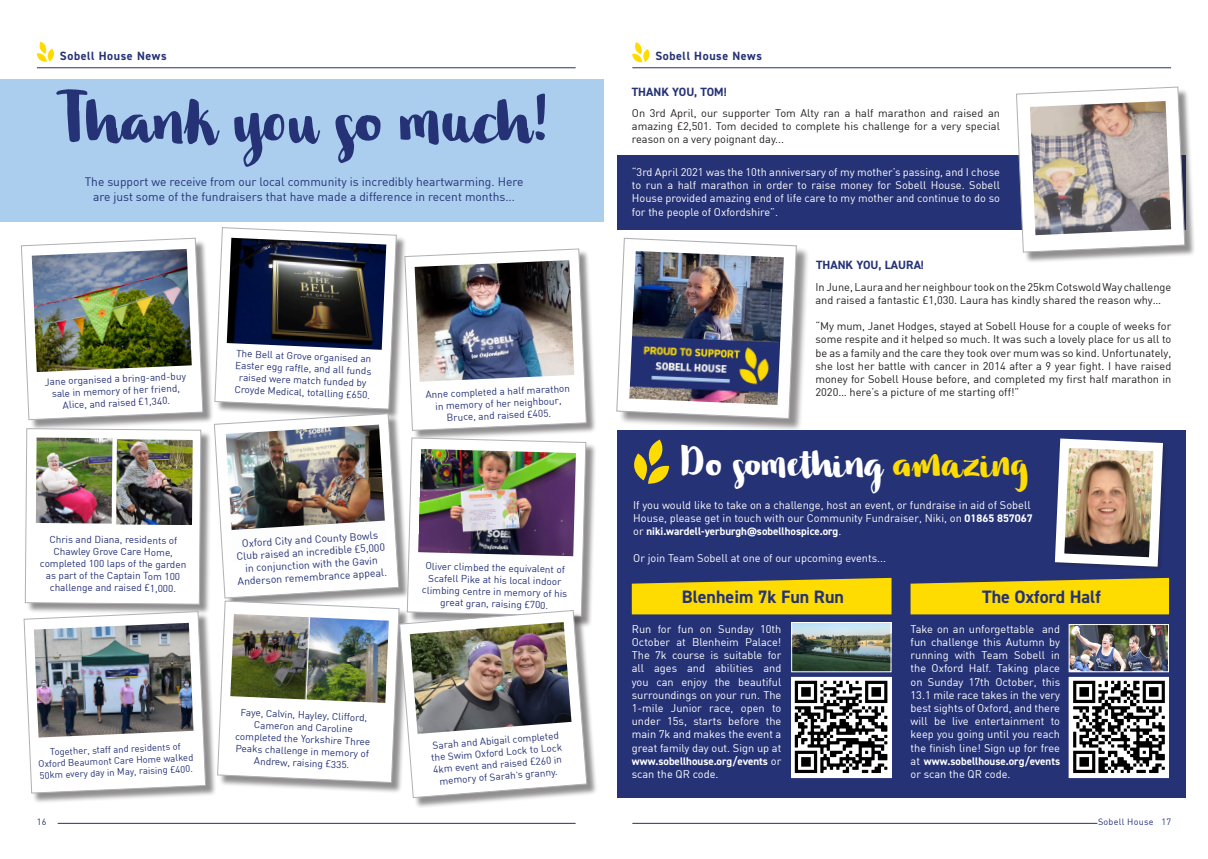
<style>
.page{position:relative;width:1208px;height:859px;background:#fff}
.page>*{position:absolute;margin:0;border:0;box-sizing:border-box;transform-origin:0 0}
.Body_Text{font:56px "Baltasar Dark";color:#253276}
.t1{font:34px "Baltasar Dark";color:#fff}
.Body_Text-2{font:700 18px "DIN2014";color:#253276}
.t2{font:12px/14.4px "DIN";color:#253276;text-align:center}
.t3{font:700 12px "DIN2014";letter-spacing:.05em;color:#253276}
.t4{font:700 12px "DIN2014";color:#253276}
.Body_Text-3{font:11px/13.2px "DIN";color:#fff;text-align:justify}
.t5{font:11px/13.2px "DIN";color:#231f20;text-align:justify}
.t6{font:700 11px "DIN2014";color:#fff}
.t7{font:10.5px/12.6px "DIN";color:#253276;text-align:center}
.t8{font:10px/12px "DIN";color:#253276;text-align:center}
.t9{font:9.5px/11.4px "DIN";color:#253276;text-align:center}
.t10{font:9px "DIN";letter-spacing:.03em;color:#253276}
.s1{color:#ffdc01}
.s2{font-family:"DIN2014";font-weight:700}
.s3{font-family:"DIN";font-weight:400}
</style>
<div class="page">
<hr style="left:58px;top:823px;width:517px;height:1px;background:#253276">
<hr style="left:632px;top:823px;width:465px;height:1px;background:#253276">
<div style="left:0;top:80px;width:604px;height:142px;background:#abcdee"></div>
<svg style="left:632px;top:42px;width:18px;height:21px"></svg>
<hr style="left:37px;top:68px;width:538px;height:1px;background:#253276">
<svg style="left:37px;top:42px;width:17px;height:20px"></svg>
<div style="left:617px;top:155px;width:568px;height:75px;background:#253276"></div>
<div style="left:618px;top:240px;width:192px;height:192px;background:#231f20;opacity:.5"></div>
<svg style="left:616px;top:237px;width:181px;height:183px"></svg>
<img style="left:629px;top:251px;width:155px;height:154px">
<div style="left:1017px;top:88px;width:179px;height:175px;background:#231f20;opacity:.5"></div>
<svg style="left:1016px;top:86px;width:169px;height:167px"></svg>
<img style="left:1029px;top:101px;width:142px;height:134px">
<div style="left:22px;top:239px;width:192px;height:192px;background:#231f20;opacity:.5"></div>
<svg style="left:21px;top:237px;width:183px;height:183px"></svg>
<img style="left:32px;top:249px;width:160px;height:123px">
<div style="left:406px;top:250px;width:191px;height:191px;background:#231f20;opacity:.5"></div>
<div style="left:26px;top:430px;width:186px;height:185px;background:#231f20;opacity:.5"></div>
<svg style="left:24px;top:428px;width:178px;height:177px"></svg>
<div style="left:408px;top:439px;width:189px;height:188px;background:#231f20;opacity:.5"></div>
<img style="left:36px;top:438px;width:76px;height:86px">
<div style="left:25px;top:613px;width:192px;height:191px;background:#231f20;opacity:.5"></div>
<svg style="left:23px;top:611px;width:183px;height:183px"></svg>
<img style="left:34px;top:623px;width:159px;height:114px">
<div style="left:400px;top:611px;width:198px;height:198px;background:#231f20;opacity:.5"></div>
<img style="left:213px;top:227px;width:375px;height:571px">
<img style="left:410px;top:622px;width:161px;height:112px">
<hr style="left:632px;top:68px;width:539px;height:1px;background:#253276">
<div style="left:617px;top:431px;width:568px;height:367px;background:#253276"></div>
<svg style="left:634px;top:440px;width:35px;height:44px"></svg>
<img style="left:1054px;top:438px;width:112px;height:131px">
<svg style="left:910px;top:578px;width:259px;height:36px;background:#edce0a"></svg>
<img style="left:1070px;top:626px;width:97px;height:44px">
<div style="left:1068px;top:624px;width:101px;height:48px;border:1px solid #fff"></div>
<svg style="left:632px;top:578px;width:259px;height:36px;background:#eece09"></svg>
<img style="left:793px;top:624px;width:96px;height:46px">
<div style="left:791px;top:622px;width:100px;height:50px;border:1px solid #fff"></div>
<img style="left:116px;top:439px;width:77px;height:86px">
<img style="left:793px;top:679px;width:96px;height:97px">
<div style="left:791px;top:677px;width:100px;height:101px;border:1px solid #fff"></div>
<img style="left:1070px;top:679px;width:97px;height:97px">
<div style="left:1068px;top:677px;width:101px;height:101px;border:1px solid #fff"></div>
<p class="t3" style="left:60px;top:48px;width:108px">Sobell House News</p>
<p class="t3" style="left:655px;top:48px;width:108px">Sobell House News</p>
<p class="Body_Text" style="left:58px;top:86px;width:493px">Thank you so much!</p>
<p class="t2" style="left:85px;top:174px;width:440px">The support we receive from our local community is incredibly heartwarming. Here are just some of the fundraisers that have made a difference in recent months...</p>
<p class="t8" style="left:44px;top:376px;width:143px;rotate:-3deg">Jane organised a bring-and-buy sale in memory of her friend,<br>Alice, and raised £1,340.</p>
<p class="t8" style="left:236px;top:346px;width:138px;rotate:3deg">The Bell at Grove organised an<br>Easter egg raffl e, and all funds raised were match funded by<br>Croyde Medical, totalling £650.</p>
<p class="t8" style="left:425px;top:389px;width:146px;rotate:-3deg">Anne completed a half marathon in memory of her neighbour,<br>Bruce, and raised £405.</p>
<p class="t8" style="left:41px;top:532px;width:148px;rotate:1deg">Chris and Diana, residents of<br>Chawley Grove Care Home, completed 100 laps of the garden as part of the Captain Tom 100 challenge and raised £1,000.</p>
<p class="t7" style="left:235px;top:537px;width:151px;rotate:-3deg">Oxford City and County Bowls<br>Club raised an incredible £5,000 in conjunction with the Gavin<br>Anderson remembrance appeal.</p>
<p class="t8" style="left:423px;top:559px;width:147px;rotate:2deg">Oliver climbed the equivalent of<br>Scafell Pike at his local indoor climbing centre in memory of his great gran, raising £700.</p>
<p class="t9" style="left:37px;top:747px;width:157px;rotate:-3deg">Together, staff and residents of<br>Oxford Beaumont Care Home walked<br>50km every day in May, raising £400.</p>
<p class="t8" style="left:237px;top:705px;width:136px;rotate:3deg">Faye, Calvin, Hayley, Clifford,<br>Cameron and Caroline completed the Yorkshire Three<br>Peaks challenge in memory of<br>Andrew, raising £335.</p>
<p class="t8" style="left:430px;top:740px;width:133px;rotate:-5deg">Sarah and Abigail completed the Swim Oxford Lock to Lock<br>4km event and raised £260 in memory of Sarah’s granny.</p>
<p class="t4" style="left:632px;top:84px;width:96px">THANK YOU, TOM!</p>
<p class="t5" style="left:632px;top:106px;width:369px">On 3rd April, our supporter Tom Alty ran a half marathon and raised an amazing £2,501. Tom decided to complete his challenge for a very special reason on a very poignant day...</p>
<p class="Body_Text-3" style="left:632px;top:165px;width:369px">“3rd April 2021 was the 10th anniversary of my mother’s passing, and I chose to run a half marathon in order to raise money for Sobell House. Sobell House provided amazing end of life care to my mother and continue to do so for the people of Oxfordshire”.</p>
<p class="t4" style="left:816px;top:257px;width:109px">THANK YOU, LAURA!</p>
<p class="t5" style="left:815px;top:280px;width:357px">In June, Laura and her neighbour took on the 25km Cotswold Way challenge and raised a fantastic £1,030. Laura has kindly shared the reason why…</p>
<p class="t5" style="left:815px;top:319px;width:357px">“My mum, Janet Hodges, stayed at Sobell House for a couple of weeks for some respite and it helped so much. It was such a lovely place for us all to be as a family and the care they took over mum was so kind. Unfortunately, she lost her battle with cancer in 2014 after a 9 year fight. I have raised money for Sobell House before, and completed my first half marathon in 2020… here’s a picture of me starting off!”</p>
<p class="t1" style="left:680px;top:442px;width:350px">Do something <span class="s1">amazing</span></p>
<p class="Body_Text-3" style="left:633px;top:498px;width:401px">If you would like to take on a challenge, host an event, or fundraise in aid of Sobell<br>House, please get in touch with our Community Fundraiser, Niki, on <span class="s2">01865 857067</span></p>
<p class="t6" style="left:633px;top:524px;width:210px"><span class="s3">or</span> niki.wardell-yerburgh@sobellhospice.org<span class="s3">.</span></p>
<p class="Body_Text-3" style="left:633px;top:551px;width:254px">Or join Team Sobell at one of our upcoming events...</p>
<p class="Body_Text-2" style="left:682px;top:585px;width:164px">Blenheim 7k Fun Run</p>
<p class="Body_Text-2" style="left:982px;top:585px;width:120px">The Oxford Half</p>
<p class="Body_Text-3" style="left:632px;top:622px;width:151px">Run for fun on Sunday 10th October at Blenheim Palace!<br>The 7k course is suitable for all ages and abilities and you can enjoy the beautiful surroundings on your run. The 1-mile Junior race, open to under 15s, starts before the main 7k and makes the event a great family day out. Sign up at <span class="s2">www.sobellhouse.org/events</span> or scan the QR code.</p>
<p class="Body_Text-3" style="left:910px;top:622px;width:151px">Take on an unforgettable and fun challenge this Autumn by running with Team Sobell in the Oxford Half. Taking place on Sunday 17th October, this 13.1 mile race takes in the very best sights of Oxford, and there will be live entertainment to keep you going until you reach the finish line! Sign up for free at <span class="s2">www.sobellhouse.org/events </span>or scan the QR code.</p>
<p class="t10" style="left:37px;top:816px;width:11px">16</p>
<p class="t10" style="left:1098px;top:816px;width:75px">Sobell House 17</p>
</div>
